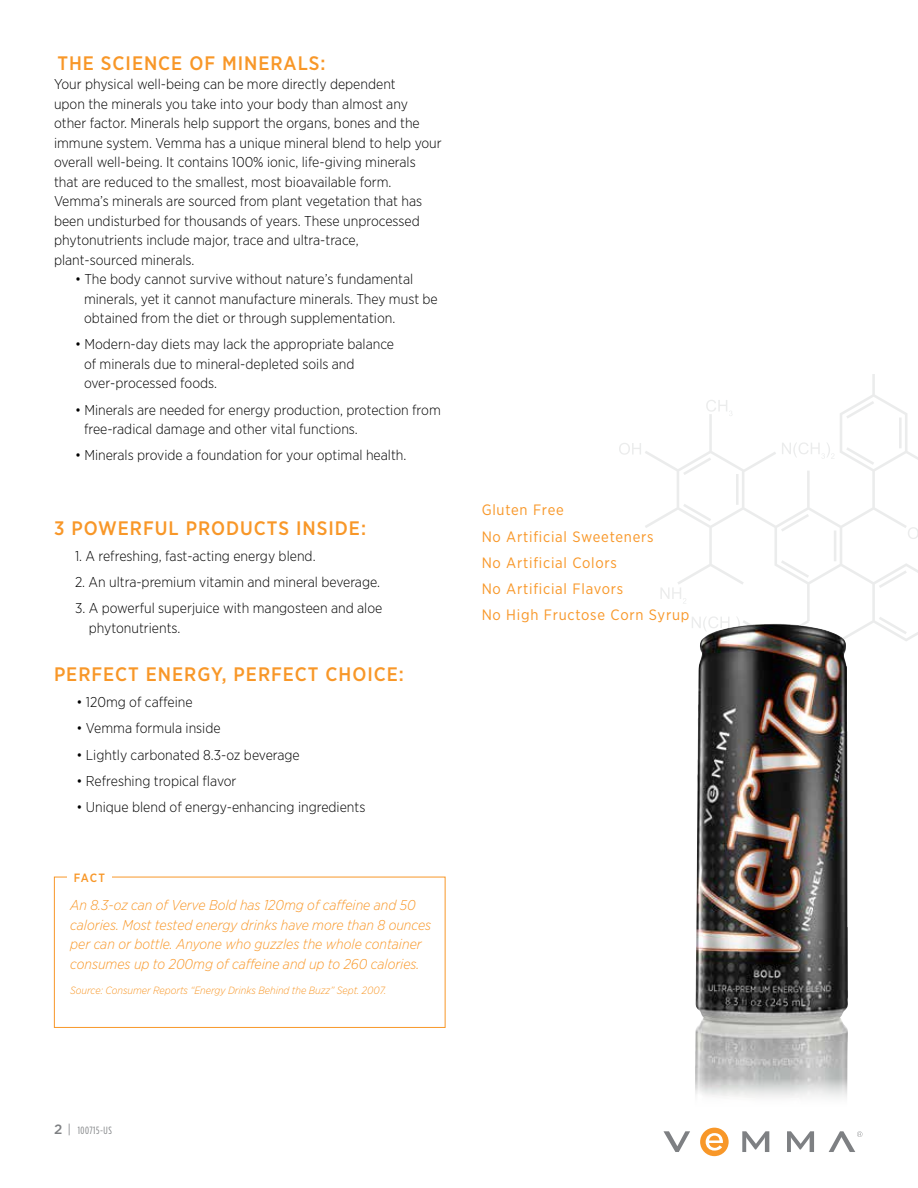
<style>
.page{position:relative;width:918px;height:1188px;background:#fff}
.page>*{position:absolute;margin:0;border:0;box-sizing:border-box;transform-origin:0 0}
.t1{font:500 19.5px "Gotham Narrow";letter-spacing:.05em;color:#f89728}
.t2{font:15px/26.2px "Gotham Narrow";letter-spacing:.05em;color:#f89728}
.t3{font:300 14.25px/19.5px "Gotham Narrow";color:#000}
.t4{font:italic 300 14.25px/19.5px "Gotham Narrow";color:#f89728}
.t5{font:500 12px "Gotham Narrow";color:#f89728}
.t6{font:italic 300 10.5px "Gotham Narrow";color:#f89728}
.t7{font:10.5px "Gotham Condensed";letter-spacing:.05em;color:#7e8083}
.s1{font-family:"Gotham";font-weight:500;font-size:13.5px}
.s2{font-size:13.5px}
</style>
<div class="page">
<svg style="left:663px;top:1131px;width:27px;height:21px"></svg>
<svg style="left:742px;top:1131px;width:27px;height:21px"></svg>
<svg style="left:787px;top:1131px;width:27px;height:21px"></svg>
<svg style="left:700px;top:1128px;width:29px;height:28px"></svg>
<svg style="left:829px;top:1131px;width:34px;height:21px"></svg>
<div style="left:54px;top:877px;width:392px;height:151px;border:1px solid #f89728"></div>
<div style="left:67px;top:873px;width:45px;height:11px;background:#fff"></div>
<svg style="left:619px;top:375px;width:299px;height:266px"></svg>
<img style="left:695px;top:624px;width:153px;height:474px">
<h1 class="t1" style="left:57px;top:50px;width:270px">THE SCIENCE OF MINERALS:</h1>
<p class="t3" style="left:54px;top:74px;width:389px">Your physical well-being can be more directly dependent<br>upon the minerals you take into your body than almost any other factor. Minerals help support the organs, bones and the immune system. Vemma has a unique mineral blend to help your overall well-being. It contains 100% ionic, life-giving minerals that are reduced to the smallest, most bioavailable form.<br>Vemma’s minerals are sourced from plant vegetation that has been undisturbed for thousands of years. These unprocessed phytonutrients include major, trace and ultra-trace, plant-sourced minerals.</p>
<p class="t3" style="left:84px;top:269px;width:355px;text-indent:-9px">• The body cannot survive without nature’s fundamental minerals, yet it cannot manufacture minerals. They must be obtained from the diet or through supplementation.</p>
<p class="t3" style="left:84px;top:334px;width:312px;text-indent:-9px">• Modern-day diets may lack the appropriate balance of minerals due to mineral-depleted soils and over-processed foods.</p>
<p class="t3" style="left:84px;top:399px;width:358px;text-indent:-9px">• Minerals are needed for energy production, protection from free-radical damage and other vital functions.</p>
<p class="t3" style="left:75px;top:445px;width:333px">• Minerals provide a foundation for your optimal health.</p>
<h1 class="t1" style="left:54px;top:515px;width:314px">3 POWERFUL PRODUCTS INSIDE:</h1>
<p class="t3" style="left:75px;top:546px;width:242px">1. A refreshing, fast-acting energy blend.</p>
<p class="t3" style="left:75px;top:572px;width:307px">2. An ultra-premium vitamin and mineral beverage.</p>
<p class="t3" style="left:89px;top:598px;width:295px;text-indent:-14px">3. A powerful superjuice with mangosteen and aloe phytonutrients.</p>
<h1 class="t1" style="left:54px;top:662px;width:351px">PERFECT ENERGY, PERFECT CHOICE:</h1>
<p class="t3" style="left:77px;top:692px;width:118px">• 120mg of caffeine</p>
<p class="t3" style="left:77px;top:718px;width:146px">• Vemma formula inside</p>
<p class="t3" style="left:77px;top:744px;width:225px">• Lightly carbonated 8.3-oz beverage</p>
<p class="t3" style="left:77px;top:771px;width:162px">• Refreshing tropical flavor</p>
<p class="t3" style="left:77px;top:797px;width:290px">• Unique blend of energy-enhancing ingredients</p>
<p class="t5" style="left:74px;top:870px;width:33px">FACT</p>
<p class="t4" style="left:70px;top:895px;width:363px">An 8.3-oz can of Verve Bold has 120mg of caffeine and 50 calories. Most tested energy drinks have more than 8 ounces per can or bottle. Anyone who guzzles the whole container consumes up to 200mg of caffeine and up to 260 calories.</p>
<p class="t6" style="left:70px;top:984px;width:317px">Source: Consumer Reports “Energy Drinks Behind the Buzz” Sept. 2007.</p>
<p class="t2" style="left:482px;top:497px;width:209px">Gluten Free<br>No Artificial Sweeteners<br>No Artificial Colors<br>No Artificial Flavors<br>No High Fructose Corn Syrup</p>
<p class="t7" style="left:54px;top:1124px;width:59px"><span class="s1">2</span> <span class="s2">|</span> 100715-US</p>
</div>
